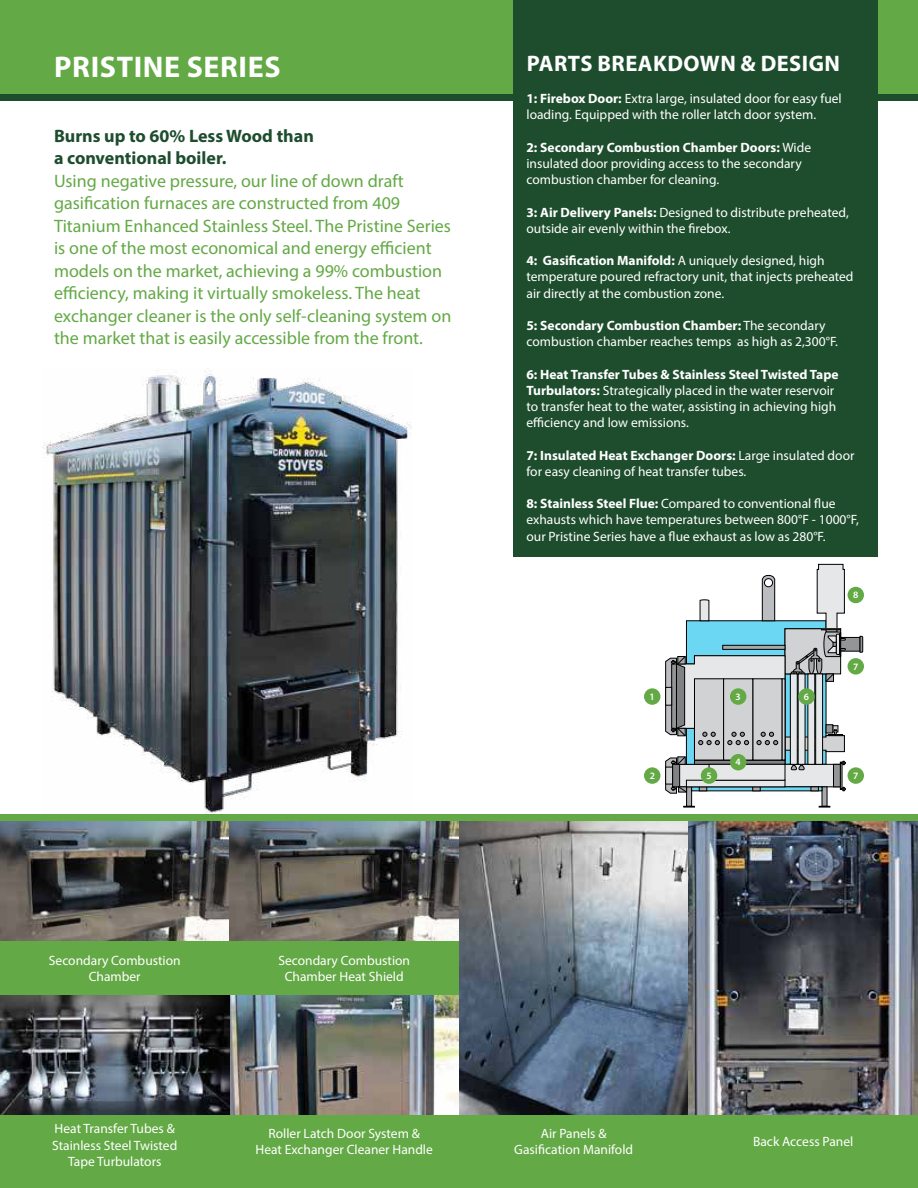
<style>
.page{position:relative;width:918px;height:1188px;background:#fff}
.page>*{position:absolute;margin:0;border:0;box-sizing:border-box;transform-origin:0 0}
.t1{font:700 30px "Myriad Pro";letter-spacing:.02em;color:#fff}
.t2{font:700 22.5px "Myriad Pro";letter-spacing:.02em;color:#fff}
.t3{font:18px/22.5px "Myriad Pro";color:#63a945}
.t4{font:700 18px/22.5px "Myriad Pro";color:#1e4d2e}
.t5{font:13.5px/16.2px "Myriad Pro";color:#fff}
.t6{font:600 9.75px "Myriad Pro";color:#fff}
.s1{font-weight:700}
</style>
<div class="page">
<div style="left:0;top:0;width:918px;height:94px;background:#63a945"></div>
<div style="left:0;top:815px;width:918px;height:6px;background:#63a945"></div>
<div style="left:0;top:94px;width:918px;height:7px;background:#1e4d2e"></div>
<img style="left:43px;top:370px;width:368px;height:445px">
<img style="left:459px;top:821px;width:459px;height:294px">
<div style="left:459px;top:1115px;width:230px;height:73px;background:#63a945"></div>
<div style="left:689px;top:1115px;width:229px;height:73px;background:#63a945"></div>
<img style="left:0;top:821px;width:459px;height:120px">
<div style="left:0;top:941px;width:230px;height:54px;background:#63a945"></div>
<img style="left:0;top:995px;width:459px;height:120px">
<div style="left:230px;top:1115px;width:229px;height:73px;background:#63a945"></div>
<div style="left:0;top:1115px;width:230px;height:73px;background:#63a945"></div>
<div style="left:230px;top:941px;width:229px;height:54px;background:#63a945"></div>
<hr style="left:917px;top:941px;width:1px;height:54px;background:#1e4d2e">
<svg style="left:822px;top:794px;width:5px;height:12px"></svg>
<svg style="left:686px;top:794px;width:6px;height:12px"></svg>
<svg style="left:683px;top:806px;width:12px;height:1px"></svg>
<div style="left:840px;top:637px;width:20px;height:14px;background:#939597;border:1px solid #000"></div>
<svg style="left:859px;top:636px;width:4px;height:17px"></svg>
<svg style="left:665px;top:564px;width:181px;height:230px"></svg>
<div style="left:826px;top:724px;width:7px;height:9px;background:#939597;border:1px solid #000"></div>
<div style="left:686px;top:780px;width:99px;height:7px;background:#e6e7e8;border:1px solid #000"></div>
<div style="left:709px;top:764px;width:76px;height:16px;background:#e6e7e8;border:1px solid #000"></div>
<div style="left:644px;top:688px;width:16px;height:17px;background:#63a945;border-radius:50%"></div>
<div style="left:730px;top:688px;width:16px;height:17px;background:#63a945;border-radius:50%"></div>
<div style="left:798px;top:688px;width:17px;height:17px;background:#63a945;border-radius:50%"></div>
<div style="left:730px;top:754px;width:16px;height:16px;background:#63a945;border-radius:50%"></div>
<div style="left:644px;top:767px;width:16px;height:17px;background:#63a945;border-radius:50%"></div>
<div style="left:701px;top:767px;width:16px;height:17px;background:#63a945;border-radius:50%"></div>
<div style="left:848px;top:767px;width:16px;height:17px;background:#63a945;border-radius:50%"></div>
<div style="left:848px;top:658px;width:16px;height:17px;background:#63a945;border-radius:50%"></div>
<div style="left:848px;top:587px;width:16px;height:16px;background:#63a945;border-radius:50%"></div>
<div style="left:513px;top:0;width:365px;height:556px;background:#1e4d2e"></div>
<h1 class="t1" style="left:54px;top:55px;width:228px">PRISTINE SERIES</h1>
<h2 class="t2" style="left:527px;top:55px;width:315px">PARTS BREAKDOWN &amp; DESIGN</h2>
<p class="t5" style="left:526px;top:92px;width:317px"><span class="s1">1: Firebox Door:</span> Extra large, insulated door for easy fuel loading. Equipped with the roller latch door system.</p>
<p class="t5" style="left:526px;top:140px;width:286px"><span class="s1">2: Secondary Combustion Chamber Doors:</span> Wide insulated door providing access to the secondary combustion chamber for cleaning.</p>
<p class="t5" style="left:526px;top:205px;width:324px"><span class="s1">3: Air Delivery Panels:</span> Designed to distribute preheated, outside air evenly within the firebox.</p>
<p class="t5" style="left:526px;top:254px;width:329px"><span class="s1">4: Gasification Manifold:</span> A uniquely designed, high temperature poured refractory unit, that injects preheated air directly at the combustion zone.</p>
<p class="t5" style="left:526px;top:319px;width:313px"><span class="s1">5: Secondary Combustion Chamber:</span> The secondary combustion chamber reaches temps as high as 2,300°F.</p>
<p class="t5" style="left:526px;top:367px;width:314px"><span class="s1">6: Heat Transfer Tubes &amp; Stainless Steel Twisted Tape Turbulators:</span> Strategically placed in the water reservoir to transfer heat to the water, assisting in achieving high efficiency and low emissions.</p>
<p class="t5" style="left:526px;top:448px;width:329px"><span class="s1">7: Insulated Heat Exchanger Doors:</span> Large insulated door for easy cleaning of heat transfer tubes.</p>
<p class="t5" style="left:526px;top:497px;width:334px"><span class="s1">8: Stainless Steel Flue:</span> Compared to conventional flue exhausts which have temperatures between 800°F - 1000°F, our Pristine Series have a flue exhaust as low as 280°F.</p>
<h3 class="t4" style="left:54px;top:126px;width:261px">Burns up to 60% Less Wood than a conventional boiler.</h3>
<p class="t3" style="left:54px;top:171px;width:399px">Using negative pressure, our line of down draft gasification furnaces are constructed from 409<br>Titanium Enhanced Stainless Steel. The Pristine Series is one of the most economical and energy efficient models on the market, achieving a 99% combustion efficiency, making it virtually smokeless. The heat exchanger cleaner is the only self-cleaning system on the market that is easily accessible from the front.</p>
<p class="t6" style="left:853px;top:589px;width:7px">8</p>
<p class="t6" style="left:650px;top:691px;width:7px">1</p>
<p class="t6" style="left:736px;top:691px;width:7px">3</p>
<p class="t6" style="left:804px;top:691px;width:7px">6</p>
<p class="t6" style="left:736px;top:756px;width:7px">4</p>
<p class="t6" style="left:853px;top:660px;width:7px">7</p>
<p class="t5" style="left:49px;top:954px;width:133px;text-align:center">Secondary Combustion<br>Chamber</p>
<p class="t5" style="left:52px;top:1122px;width:127px;text-align:center">Heat Transfer Tubes &amp;<br>Stainless Steel Twisted<br>Tape Turbulators</p>
<p class="t5" style="left:278px;top:954px;width:133px;text-align:center">Secondary Combustion<br>Chamber Heat Shield</p>
<p class="t5" style="left:256px;top:1127px;width:179px;text-align:center">Roller Latch Door System &amp;<br>Heat Exchanger Cleaner Handle</p>
<p class="t6" style="left:650px;top:770px;width:7px">2</p>
<p class="t6" style="left:707px;top:770px;width:7px">5</p>
<p class="t6" style="left:853px;top:770px;width:7px">7</p>
<p class="t5" style="left:514px;top:1127px;width:120px;text-align:center">Air Panels &amp;<br>Gasification Manifold</p>
<p class="t5" style="left:753px;top:1135px;width:102px">Back Access Panel</p>
</div>
